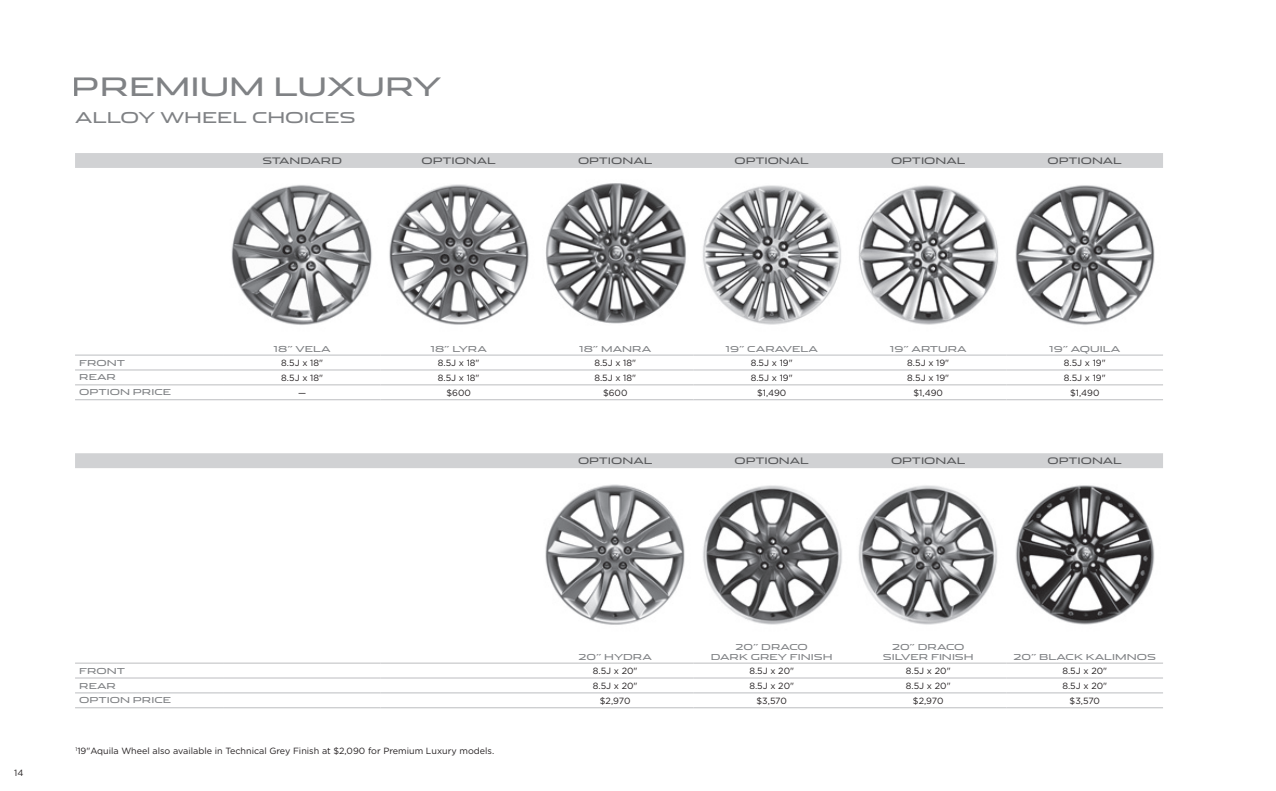
<style>
.page{position:relative;width:1276px;height:791px;background:#fff}
.page>*{position:absolute;margin:0;border:0;box-sizing:border-box;transform-origin:0 0}
.t1{font:25.5px "Jaguar";color:#808285}
.t2{font:15px "Jaguar";color:#808285}
.t3{font:9px "Gotham";color:#231f20}
.t4{font:9px "Jaguar";color:#57585a}
.t5{font:8.25px/9.8px "Jaguar";color:#808285;text-align:center}
</style>
<div class="page">
<img style="left:231px;top:184px;width:298px;height:141px">
<img style="left:702px;top:185px;width:453px;height:140px">
<img style="left:545px;top:484px;width:610px;height:141px">
<img style="left:546px;top:183px;width:140px;height:141px">
<div style="left:75px;top:153px;width:1088px;height:15px;background:#d1d2d4"></div>
<hr style="left:75px;top:370px;width:149px;height:1px;background:#bcbdc0">
<hr style="left:224px;top:370px;width:156px;height:1px;background:#bcbdc0">
<hr style="left:380px;top:370px;width:157px;height:1px;background:#bcbdc0">
<hr style="left:537px;top:370px;width:156px;height:1px;background:#bcbdc0">
<hr style="left:693px;top:370px;width:157px;height:1px;background:#bcbdc0">
<hr style="left:850px;top:370px;width:156px;height:1px;background:#bcbdc0">
<hr style="left:1006px;top:370px;width:157px;height:1px;background:#bcbdc0">
<hr style="left:75px;top:385px;width:149px;height:1px;background:#bcbdc0">
<hr style="left:224px;top:385px;width:156px;height:1px;background:#bcbdc0">
<hr style="left:380px;top:385px;width:157px;height:1px;background:#bcbdc0">
<hr style="left:537px;top:385px;width:156px;height:1px;background:#bcbdc0">
<hr style="left:693px;top:385px;width:157px;height:1px;background:#bcbdc0">
<hr style="left:850px;top:385px;width:156px;height:1px;background:#bcbdc0">
<hr style="left:1006px;top:385px;width:157px;height:1px;background:#bcbdc0">
<hr style="left:75px;top:399px;width:149px;height:1px;background:#bcbdc0">
<hr style="left:224px;top:399px;width:156px;height:1px;background:#bcbdc0">
<hr style="left:380px;top:399px;width:157px;height:1px;background:#bcbdc0">
<hr style="left:537px;top:399px;width:156px;height:1px;background:#bcbdc0">
<hr style="left:693px;top:399px;width:157px;height:1px;background:#bcbdc0">
<hr style="left:850px;top:399px;width:156px;height:1px;background:#bcbdc0">
<hr style="left:1006px;top:399px;width:157px;height:1px;background:#bcbdc0">
<hr style="left:380px;top:355px;width:157px;height:1px;background:#bcbdc0">
<hr style="left:693px;top:355px;width:157px;height:1px;background:#bcbdc0">
<hr style="left:850px;top:355px;width:156px;height:1px;background:#bcbdc0">
<hr style="left:1006px;top:355px;width:157px;height:1px;background:#bcbdc0">
<hr style="left:75px;top:355px;width:149px;height:1px;background:#bcbdc0">
<hr style="left:224px;top:355px;width:156px;height:1px;background:#bcbdc0">
<hr style="left:537px;top:355px;width:156px;height:1px;background:#bcbdc0">
<div style="left:75px;top:453px;width:1088px;height:15px;background:#d1d2d4"></div>
<hr style="left:75px;top:678px;width:149px;height:1px;background:#bcbdc0">
<hr style="left:224px;top:678px;width:156px;height:1px;background:#bcbdc0">
<hr style="left:380px;top:678px;width:157px;height:1px;background:#bcbdc0">
<hr style="left:537px;top:678px;width:156px;height:1px;background:#bcbdc0">
<hr style="left:693px;top:678px;width:157px;height:1px;background:#bcbdc0">
<hr style="left:850px;top:678px;width:156px;height:1px;background:#bcbdc0">
<hr style="left:1006px;top:678px;width:157px;height:1px;background:#bcbdc0">
<hr style="left:75px;top:693px;width:149px;height:1px;background:#bcbdc0">
<hr style="left:224px;top:693px;width:156px;height:1px;background:#bcbdc0">
<hr style="left:380px;top:693px;width:157px;height:1px;background:#bcbdc0">
<hr style="left:537px;top:693px;width:156px;height:1px;background:#bcbdc0">
<hr style="left:693px;top:693px;width:157px;height:1px;background:#bcbdc0">
<hr style="left:850px;top:693px;width:156px;height:1px;background:#bcbdc0">
<hr style="left:1006px;top:693px;width:157px;height:1px;background:#bcbdc0">
<hr style="left:75px;top:707px;width:149px;height:1px;background:#bcbdc0">
<hr style="left:224px;top:707px;width:156px;height:1px;background:#bcbdc0">
<hr style="left:380px;top:707px;width:157px;height:1px;background:#bcbdc0">
<hr style="left:537px;top:707px;width:156px;height:1px;background:#bcbdc0">
<hr style="left:693px;top:707px;width:157px;height:1px;background:#bcbdc0">
<hr style="left:850px;top:707px;width:156px;height:1px;background:#bcbdc0">
<hr style="left:1006px;top:707px;width:157px;height:1px;background:#bcbdc0">
<hr style="left:75px;top:663px;width:149px;height:1px;background:#bcbdc0">
<hr style="left:224px;top:663px;width:156px;height:1px;background:#bcbdc0">
<hr style="left:380px;top:663px;width:157px;height:1px;background:#bcbdc0">
<hr style="left:537px;top:663px;width:156px;height:1px;background:#bcbdc0">
<hr style="left:693px;top:663px;width:157px;height:1px;background:#bcbdc0">
<hr style="left:850px;top:663px;width:156px;height:1px;background:#bcbdc0">
<hr style="left:1006px;top:663px;width:157px;height:1px;background:#bcbdc0">
<h1 class="t1" style="left:72px;top:66px;width:371px">PREMIUM LUXURY</h1>
<h2 class="t2" style="left:75px;top:105px;width:282px">ALLOY WHEEL CHOICES</h2>
<p class="t4" style="left:262px;top:153px;width:81px">STANDARD</p>
<p class="t4" style="left:421px;top:153px;width:76px">OPTIONAL</p>
<p class="t4" style="left:578px;top:153px;width:76px">OPTIONAL</p>
<p class="t4" style="left:734px;top:153px;width:76px">OPTIONAL</p>
<p class="t4" style="left:891px;top:153px;width:76px">OPTIONAL</p>
<p class="t4" style="left:1047px;top:153px;width:76px">OPTIONAL</p>
<p class="t5" style="left:274px;top:343px;width:59px">18˝ VELA</p>
<p class="t5" style="left:430px;top:343px;width:58px">18˝ LYRA</p>
<p class="t5" style="left:579px;top:343px;width:73px">18˝ MANRA</p>
<p class="t5" style="left:725px;top:343px;width:94px">19˝ CARAVELA</p>
<p class="t5" style="left:889px;top:343px;width:79px">19˝ ARTURA</p>
<p class="t5" style="left:1049px;top:343px;width:73px">19˝ AQUILA</p>
<p class="t5" style="left:79px;top:357px;width:47px">FRONT</p>
<p class="t3" style="left:281px;top:357px;width:43px">8.5J x 18"</p>
<p class="t3" style="left:438px;top:357px;width:43px">8.5J x 18"</p>
<p class="t3" style="left:594px;top:357px;width:43px">8.5J x 18"</p>
<p class="t3" style="left:751px;top:357px;width:43px">8.5J x 19"</p>
<p class="t3" style="left:907px;top:357px;width:43px">8.5J x 19"</p>
<p class="t3" style="left:1063px;top:357px;width:43px">8.5J x 19"</p>
<p class="t5" style="left:79px;top:372px;width:38px">REAR</p>
<p class="t3" style="left:281px;top:372px;width:43px">8.5J x 18"</p>
<p class="t3" style="left:438px;top:372px;width:43px">8.5J x 18"</p>
<p class="t3" style="left:594px;top:372px;width:43px">8.5J x 18"</p>
<p class="t3" style="left:751px;top:372px;width:43px">8.5J x 19"</p>
<p class="t3" style="left:907px;top:372px;width:43px">8.5J x 19"</p>
<p class="t3" style="left:1063px;top:372px;width:43px">8.5J x 19"</p>
<p class="t5" style="left:79px;top:387px;width:93px">OPTION PRICE</p>
<p class="t3" style="left:298px;top:387px;width:10px">—</p>
<p class="t3" style="left:446px;top:387px;width:26px">$600</p>
<p class="t3" style="left:603px;top:387px;width:26px">$600</p>
<p class="t3" style="left:757px;top:387px;width:31px">$1,490</p>
<p class="t3" style="left:913px;top:387px;width:31px">$1,490</p>
<p class="t3" style="left:1070px;top:387px;width:31px">$1,490</p>
<p class="t4" style="left:578px;top:453px;width:76px">OPTIONAL</p>
<p class="t4" style="left:734px;top:453px;width:76px">OPTIONAL</p>
<p class="t4" style="left:891px;top:453px;width:76px">OPTIONAL</p>
<p class="t4" style="left:1047px;top:453px;width:76px">OPTIONAL</p>
<p class="t3" style="left:14px;top:767px;width:11px">14</p>
<p class="t5" style="left:578px;top:651px;width:75px">20˝ HYDRA</p>
<p class="t5" style="left:711px;top:642px;width:123px">20˝ DRACO<br>DARK GREY FINISH</p>
<p class="t5" style="left:883px;top:642px;width:92px">20˝ DRACO<br>SILVER FINISH</p>
<p class="t5" style="left:1013px;top:651px;width:144px">20˝ BLACK KALIMNOS</p>
<p class="t5" style="left:79px;top:665px;width:47px">FRONT</p>
<p class="t3" style="left:593px;top:665px;width:46px">8.5J x 20"</p>
<p class="t3" style="left:749px;top:665px;width:46px">8.5J x 20"</p>
<p class="t3" style="left:906px;top:665px;width:46px">8.5J x 20"</p>
<p class="t3" style="left:1062px;top:665px;width:46px">8.5J x 20"</p>
<p class="t5" style="left:79px;top:680px;width:38px">REAR</p>
<p class="t3" style="left:593px;top:680px;width:46px">8.5J x 20"</p>
<p class="t3" style="left:749px;top:680px;width:46px">8.5J x 20"</p>
<p class="t3" style="left:906px;top:680px;width:46px">8.5J x 20"</p>
<p class="t3" style="left:1062px;top:680px;width:46px">8.5J x 20"</p>
<p class="t5" style="left:79px;top:695px;width:93px">OPTION PRICE</p>
<p class="t3" style="left:600px;top:695px;width:32px">$2,970</p>
<p class="t3" style="left:756px;top:695px;width:32px">$3,570</p>
<p class="t3" style="left:913px;top:695px;width:32px">$2,970</p>
<p class="t3" style="left:1069px;top:695px;width:32px">$3,570</p>
<p class="t3" style="left:75px;top:745px;width:420px"><sup>1</sup>19"Aquila Wheel also available in Technical Grey Finish at $2,090 for Premium Luxury models.</p>
</div>
